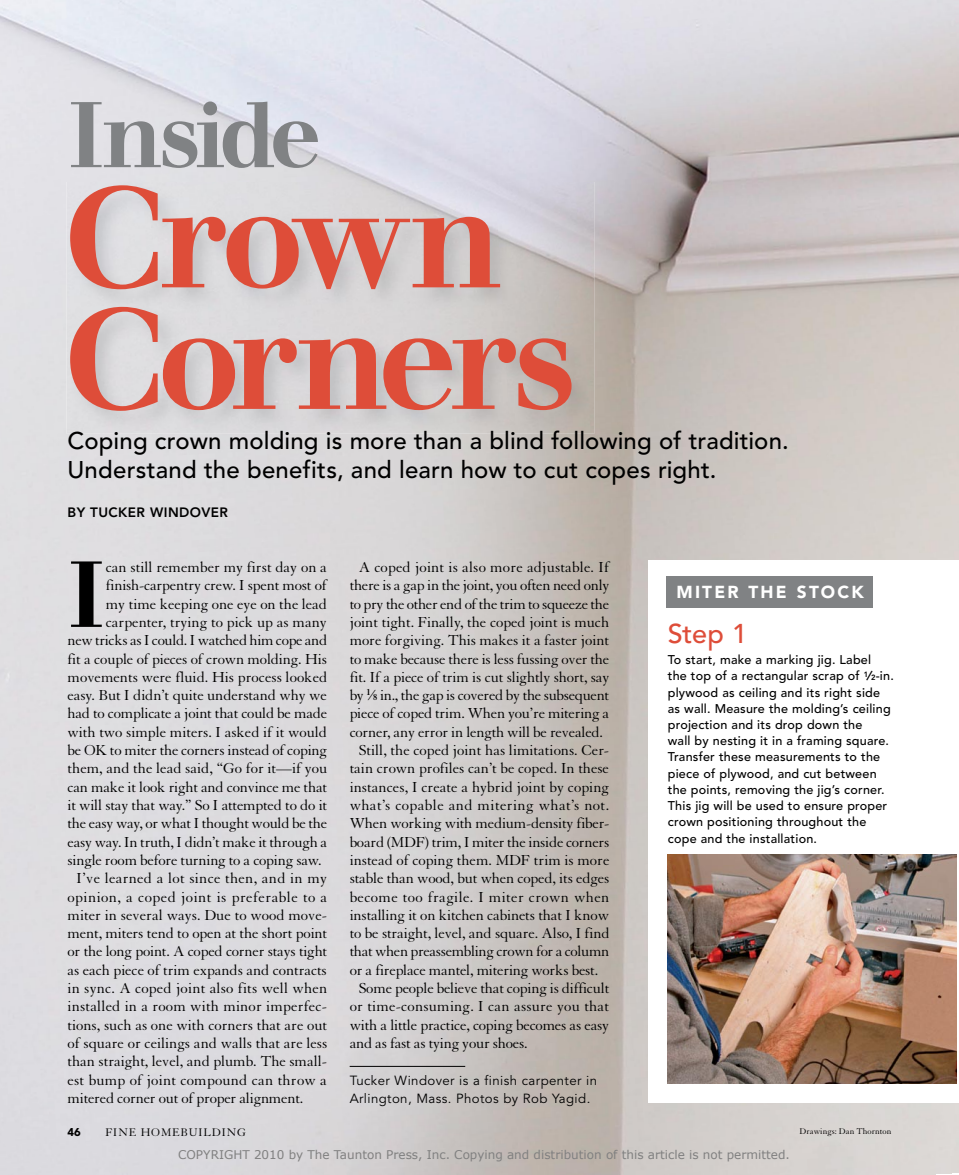
<style>
.page{position:relative;width:959px;height:1175px;background:#fff}
.page>*{position:absolute;margin:0;border:0;box-sizing:border-box;transform-origin:0 0}
.t1{font:500 150px/121.5px "Walbaum EFOP";letter-spacing:-.06em;color:#de4d39}
.t2{font:500 98.1px "Walbaum EFOP";color:#000}
.t3{font:500 97.5px "Walbaum EFOP";letter-spacing:-.075em;color:#808284}
.t4{font:500 27px "Avenir LT Std";color:#de4d39}
.t5{font:500 24px/29.1px "Avenir LT Std";letter-spacing:.005em;color:#000}
.t6{font:900 17.25px "Avenir LT Std";letter-spacing:.13em;color:#fff}
.t7{font:15.75px "Granjon LT Std";letter-spacing:-.01em;color:#000}
.t8{font:15.75px "Granjon LT Std";letter-spacing:.01em;color:#000}
.t9{font:15.75px "Granjon LT Std";letter-spacing:.025em;color:#000}
.t10{font:15.75px "Granjon LT Std";letter-spacing:.03em;color:#000}
.t11{font:15.75px "Granjon LT Std";letter-spacing:.015em;color:#000}
.t12{font:800 13.5px "Avenir LT Std";letter-spacing:.03em;color:#000}
.t13{font:13.2px/18.3px "Avenir LT Std";letter-spacing:.03em;color:#000}
.t14{font:500 12.6px/16.2px "Avenir LT Std";letter-spacing:.015em;color:#000}
.t15{font:12px "Verdana";color:#808080}
.t16{font:12px "Granjon LT Std";letter-spacing:.07em;color:#000}
.t17{font:900 11.25px "Avenir LT Std";color:#000}
.t18{font:9px "Granjon LT Std";letter-spacing:.005em;color:#000}
.s1{font-weight:700}
.s2{font-weight:700;font-size:9.45px}
.s3{font-weight:800}
.s4{font-weight:800;font-size:7.5px}
</style>
<div class="page">
<img style="left:0;top:0;width:958px;height:1174px">
<img style="left:67px;top:182px;width:428px;height:252px">
<img style="left:495px;top:182px;width:99px;height:252px">
<hr style="left:350px;top:1066px;width:115px;height:1px;background:#000">
<div style="left:648px;top:561px;width:310px;height:541px;background:#fff"></div>
<img style="left:667px;top:854px;width:289px;height:229px">
<div style="left:666px;top:576px;width:207px;height:31px;background:#808284"></div>
<h3 class="t3" style="left:68px;top:82px;width:255px">Inside</h3>
<h1 class="t1" style="left:63px;top:180px;width:516px">Crown<br>Corners</h1>
<h3 class="t5" style="left:68px;top:427px;width:722px">Coping crown molding is more than a blind following of tradition.<br>Understand the benefits, and learn how to cut copes right.</h3>
<p class="t12" style="left:68px;top:504px;width:162px">BY TUCKER WINDOVER</p>
<h2 class="t2" style="left:68px;top:541px;width:39px">I</h2>
<p class="t7" style="left:106px;top:558px;width:223px">can still remember my first day on a</p>
<p class="t7" style="left:106px;top:577px;width:223px">finish-carpentry crew. I spent most of</p>
<p class="t7" style="left:106px;top:595px;width:223px">my time keeping one eye on the lead</p>
<p class="t7" style="left:106px;top:613px;width:223px">carpenter, trying to pick up as many</p>
<p class="t7" style="left:68px;top:632px;width:261px">new tricks as I could. I watched him cope and</p>
<p class="t7" style="left:68px;top:650px;width:261px">fit a couple of pieces of crown molding. His</p>
<p class="t7" style="left:68px;top:668px;width:261px">movements were fluid. His process looked</p>
<p class="t7" style="left:68px;top:687px;width:261px">easy. But I didn’t quite understand why we</p>
<p class="t7" style="left:68px;top:705px;width:261px">had to complicate a joint that could be made</p>
<p class="t7" style="left:68px;top:723px;width:261px">with two simple miters. I asked if it would</p>
<p class="t7" style="left:68px;top:741px;width:261px">be OK to miter the corners instead of coping</p>
<p class="t7" style="left:68px;top:760px;width:261px">them, and the lead said, “Go for it—if you</p>
<p class="t7" style="left:68px;top:778px;width:261px">can make it look right and convince me that</p>
<p class="t7" style="left:68px;top:796px;width:261px">it will stay that way.” So I attempted to do it</p>
<p class="t7" style="left:68px;top:815px;width:261px">the easy way, or what I thought would be the</p>
<p class="t7" style="left:68px;top:833px;width:261px">easy way. In truth, I didn’t make it through a</p>
<p class="t7" style="left:68px;top:851px;width:255px">single room before turning to a coping saw.</p>
<p class="t11" style="left:76px;top:870px;width:252px">I’ve learned a lot since then, and in my</p>
<p class="t10" style="left:68px;top:888px;width:261px">opinion, a coped joint is preferable to a</p>
<p class="t7" style="left:68px;top:906px;width:261px">miter in several ways. Due to wood move-</p>
<p class="t7" style="left:68px;top:924px;width:261px">ment, miters tend to open at the short point</p>
<p class="t7" style="left:68px;top:943px;width:261px">or the long point. A coped corner stays tight</p>
<p class="t7" style="left:68px;top:961px;width:261px">as each piece of trim expands and contracts</p>
<p class="t8" style="left:68px;top:979px;width:261px">in sync. A coped joint also fits well when</p>
<p class="t8" style="left:68px;top:998px;width:261px">installed in a room with minor imperfec-</p>
<p class="t7" style="left:68px;top:1016px;width:261px">tions, such as one with corners that are out</p>
<p class="t7" style="left:68px;top:1034px;width:261px">of square or ceilings and walls that are less</p>
<p class="t7" style="left:68px;top:1053px;width:261px">than straight, level, and plumb. The small-</p>
<p class="t8" style="left:68px;top:1071px;width:261px">est bump of joint compound can throw a</p>
<p class="t7" style="left:68px;top:1089px;width:237px">mitered corner out of proper alignment.</p>
<p class="t8" style="left:358px;top:558px;width:252px">A coped joint is also more adjustable. If</p>
<p class="t7" style="left:350px;top:577px;width:261px">there is a gap in the joint, you often need only</p>
<p class="t7" style="left:350px;top:595px;width:261px">to pry the other end of the trim to squeeze the</p>
<p class="t7" style="left:350px;top:613px;width:261px">joint tight. Finally, the coped joint is much</p>
<p class="t7" style="left:350px;top:632px;width:261px">more forgiving. This makes it a faster joint</p>
<p class="t7" style="left:350px;top:650px;width:261px">to make because there is less fussing over the</p>
<p class="t7" style="left:350px;top:668px;width:261px">fit. If a piece of trim is cut slightly short, say</p>
<p class="t7" style="left:350px;top:687px;width:261px">by <sup>1</sup><span class="s1">⁄</span><span class="s2">8</span> in., the gap is covered by the subsequent</p>
<p class="t7" style="left:350px;top:705px;width:261px">piece of coped trim. When you’re mitering a</p>
<p class="t7" style="left:350px;top:723px;width:255px">corner, any error in length will be revealed.</p>
<p class="t7" style="left:358px;top:741px;width:252px">Still, the coped joint has limitations. Cer-</p>
<p class="t7" style="left:350px;top:760px;width:261px">tain crown profiles can’t be coped. In these</p>
<p class="t7" style="left:350px;top:778px;width:261px">instances, I create a hybrid joint by coping</p>
<p class="t9" style="left:350px;top:796px;width:261px">what’s copable and mitering what’s not.</p>
<p class="t7" style="left:350px;top:815px;width:261px">When working with medium-density fiber-</p>
<p class="t7" style="left:350px;top:833px;width:261px">board (MDF) trim, I miter the inside corners</p>
<p class="t7" style="left:350px;top:851px;width:261px">instead of coping them. MDF trim is more</p>
<p class="t7" style="left:350px;top:870px;width:261px">stable than wood, but when coped, its edges</p>
<p class="t9" style="left:350px;top:888px;width:261px">become too fragile. I miter crown when</p>
<p class="t7" style="left:350px;top:906px;width:261px">installing it on kitchen cabinets that I know</p>
<p class="t7" style="left:350px;top:924px;width:261px">to be straight, level, and square. Also, I find</p>
<p class="t7" style="left:350px;top:943px;width:261px">that when preassembling crown for a column</p>
<p class="t7" style="left:350px;top:961px;width:250px">or a fireplace mantel, mitering works best.</p>
<p class="t7" style="left:358px;top:979px;width:252px">Some people believe that coping is difficult</p>
<p class="t8" style="left:350px;top:998px;width:261px">or time-consuming. I can assure you that</p>
<p class="t7" style="left:350px;top:1016px;width:261px">with a little practice, coping becomes as easy</p>
<p class="t7" style="left:350px;top:1034px;width:179px">and as fast as tying your shoes.</p>
<p class="t13" style="left:350px;top:1071px;width:249px">Tucker Windover is a finish carpenter in<br>Arlington, Mass. Photos by Rob Yagid.</p>
<p class="t6" style="left:676px;top:582px;width:189px">MITER THE STOCK</p>
<h3 class="t4" style="left:668px;top:618px;width:81px">Step 1</h3>
<p class="t14" style="left:667px;top:652px;width:227px">To start, make a marking jig. Label<br>the top of a rectangular scrap of <sup>1</sup><span class="s3">⁄</span><span class="s4">2</span>-in. plywood as ceiling and its right side as wall. Measure the molding’s ceiling projection and its drop down the<br>wall by nesting it in a framing square.<br>Transfer these measurements to the piece of plywood, and cut between the points, removing the jig’s corner.<br>This jig will be used to ensure proper crown positioning throughout the cope and the installation.</p>
<p class="t17" style="left:68px;top:1125px;width:15px">46</p>
<p class="t16" style="left:105px;top:1126px;width:142px">FINE HOMEBUILDING</p>
<p class="t18" style="left:799px;top:1125px;width:93px">Drawings: Dan Thornton</p>
<p class="t15" style="left:178px;top:1147px;width:613px">COPYRIGHT 2010 by The Taunton Press, Inc. Copying and distribution of this article is not permitted.</p>
</div>
